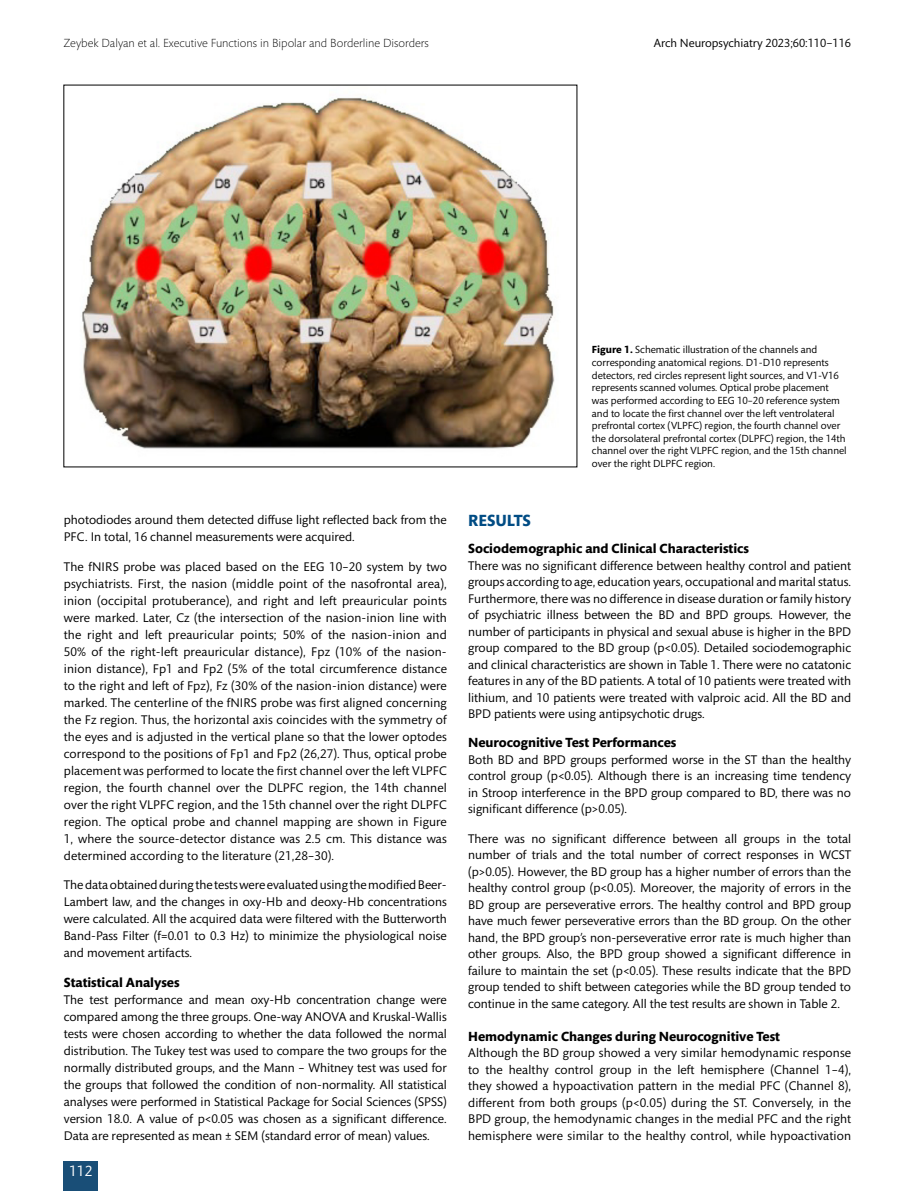
<style>
.page{position:relative;width:915px;height:1191px;background:#fff}
.page>*{position:absolute;margin:0;border:0;box-sizing:border-box;transform-origin:0 0}
.t1{font:700 16.5px "Mundo Sans Std";color:#014c84}
.t2{font:15px "Mundo Sans Std";color:#fff}
.t3{font:700 13.5px "Mundo Sans Std";color:#000}
.t4{font:12.75px/17px "Mundo Sans Std";color:#000;text-align:justify}
.t5{font:300 12px "Mundo Sans Std";color:#000}
.t6{font:12px "Mundo Sans Std";color:#000}
.t7{font:10.5px/12.6px "Mundo Sans Std";color:#000}
.s1{font-weight:700}
</style>
<div class="page">
<div style="left:64px;top:1161px;width:34px;height:30px;background:#194e77"></div>
<img style="left:82px;top:98px;width:473px;height:351px">
<p class="t5" style="left:64px;top:37px;width:366px">Zeybek Dalyan et al. Executive Functions in Bipolar and Borderline Disorders</p>
<p class="t6" style="left:653px;top:37px;width:199px">Arch Neuropsychiatry 2023;60:110−116</p>
<p class="t4" style="left:64px;top:511px;width:384px">photodiodes around them detected diffuse light reflected back from the<br>PFC. In total, 16 channel measurements were acquired.</p>
<p class="t4" style="left:64px;top:558px;width:384px">The fNIRS probe was placed based on the EEG 10–20 system by two psychiatrists. First, the nasion (middle point of the nasofrontal area), inion (occipital protuberance), and right and left preauricular points were marked. Later, Cz (the intersection of the nasion-inion line with the right and left preauricular points; 50% of the nasion-inion and 50% of the right-left preauricular distance), Fpz (10% of the nasion&shy;inion distance), Fp1 and Fp2 (5% of the total circumference distance to the right and left of Fpz), Fz (30% of the nasion-inion distance) were marked. The centerline of the fNIRS probe was first aligned concerning the Fz region. Thus, the horizontal axis coincides with the symmetry of the eyes and is adjusted in the vertical plane so that the lower optodes correspond to the positions of Fp1 and Fp2 (26,27). Thus, optical probe placement was performed to locate the first channel over the left VLPFC region, the fourth channel over the DLPFC region, the 14th channel over the right VLPFC region, and the 15th channel over the right DLPFC region. The optical probe and channel mapping are shown in Figure 1, where the source-detector distance was 2.5 cm. This distance was determined according to the literature (21,28–30).</p>
<p class="t4" style="left:64px;top:877px;width:384px">The data obtained during the tests were evaluated using the modified Beer-Lambert law, and the changes in oxy-Hb and deoxy-Hb concentrations were calculated. All the acquired data were filtered with the Butterworth Band-Pass Filter (f=0.01 to 0.3 Hz) to minimize the physiological noise and movement artifacts.</p>
<p class="t3" style="left:64px;top:975px;width:117px">Statistical Analyses</p>
<p class="t4" style="left:64px;top:991px;width:384px">The test performance and mean oxy-Hb concentration change were compared among the three groups. One-way ANOVA and Kruskal-Wallis tests were chosen according to whether the data followed the normal distribution. The Tukey test was used to compare the two groups for the normally distributed groups, and the Mann – Whitney test was used for the groups that followed the condition of non-normality. All statistical analyses were performed in Statistical Package for Social Sciences (SPSS) version 18.0. A value of p&lt;0.05 was chosen as a significant difference.<br>Data are represented as mean ± SEM (standard error of mean) values.</p>
<p class="t2" style="left:69px;top:1162px;width:25px">112</p>
<p class="t7" style="left:591px;top:344px;width:256px"><span class="s1">Figure 1.</span> Schematic illustration of the channels and corresponding anatomical regions. D1-D10 represents detectors, red circles represent light sources, and V1-V16 represents scanned volumes. Optical probe placement was performed according to EEG 10–20 reference system and to locate the first channel over the left ventrolateral prefrontal cortex (VLPFC) region, the fourth channel over the dorsolateral prefrontal cortex (DLPFC) region, the 14th channel over the right VLPFC region, and the 15th channel over the right DLPFC region.</p>
<p class="t1" style="left:468px;top:512px;width:64px">RESULTS</p>
<p class="t3" style="left:468px;top:541px;width:282px">Sociodemographic and Clinical Characteristics</p>
<p class="t4" style="left:468px;top:557px;width:384px;line-height:16.5px">There was no significant difference between healthy control and patient groups according to age, education years, occupational and marital status.<br>Furthermore, there was no difference in disease duration or family history of psychiatric illness between the BD and BPD groups. However, the number of participants in physical and sexual abuse is higher in the BPD group compared to the BD group (p&lt;0.05). Detailed sociodemographic and clinical characteristics are shown in Table 1. There were no catatonic features in any of the BD patients. A total of 10 patients were treated with lithium, and 10 patients were treated with valproic acid. All the BD and BPD patients were using antipsychotic drugs.</p>
<p class="t3" style="left:468px;top:735px;width:210px">Neurocognitive Test Performances</p>
<p class="t4" style="left:468px;top:751px;width:384px;line-height:16.5px">Both BD and BPD groups performed worse in the ST than the healthy control group (p&lt;0.05). Although there is an increasing time tendency in Stroop interference in the BPD group compared to BD, there was no significant difference (p&gt;0.05).</p>
<p class="t4" style="left:468px;top:830px;width:384px;line-height:16.5px">There was no significant difference between all groups in the total number of trials and the total number of correct responses in WCST (p&gt;0.05). However, the BD group has a higher number of errors than the healthy control group (p&lt;0.05). Moreover, the majority of errors in the BD group are perseverative errors. The healthy control and BPD group have much fewer perseverative errors than the BD group. On the other hand, the BPD group’s non-perseverative error rate is much higher than other groups. Also, the BPD group showed a significant difference in failure to maintain the set (p&lt;0.05). These results indicate that the BPD group tended to shift between categories while the BD group tended to continue in the same category. All the test results are shown in Table 2.</p>
<p class="t3" style="left:468px;top:1029px;width:313px">Hemodynamic Changes during Neurocognitive Test</p>
<p class="t4" style="left:468px;top:1045px;width:384px;line-height:16.5px">Although the BD group showed a very similar hemodynamic response to the healthy control group in the left hemisphere (Channel 1–4), they showed a hypoactivation pattern in the medial PFC (Channel 8), different from both groups (p&lt;0.05) during the ST. Conversely, in the BPD group, the hemodynamic changes in the medial PFC and the right hemisphere were similar to the healthy control, while hypoactivation</p>
</div>
